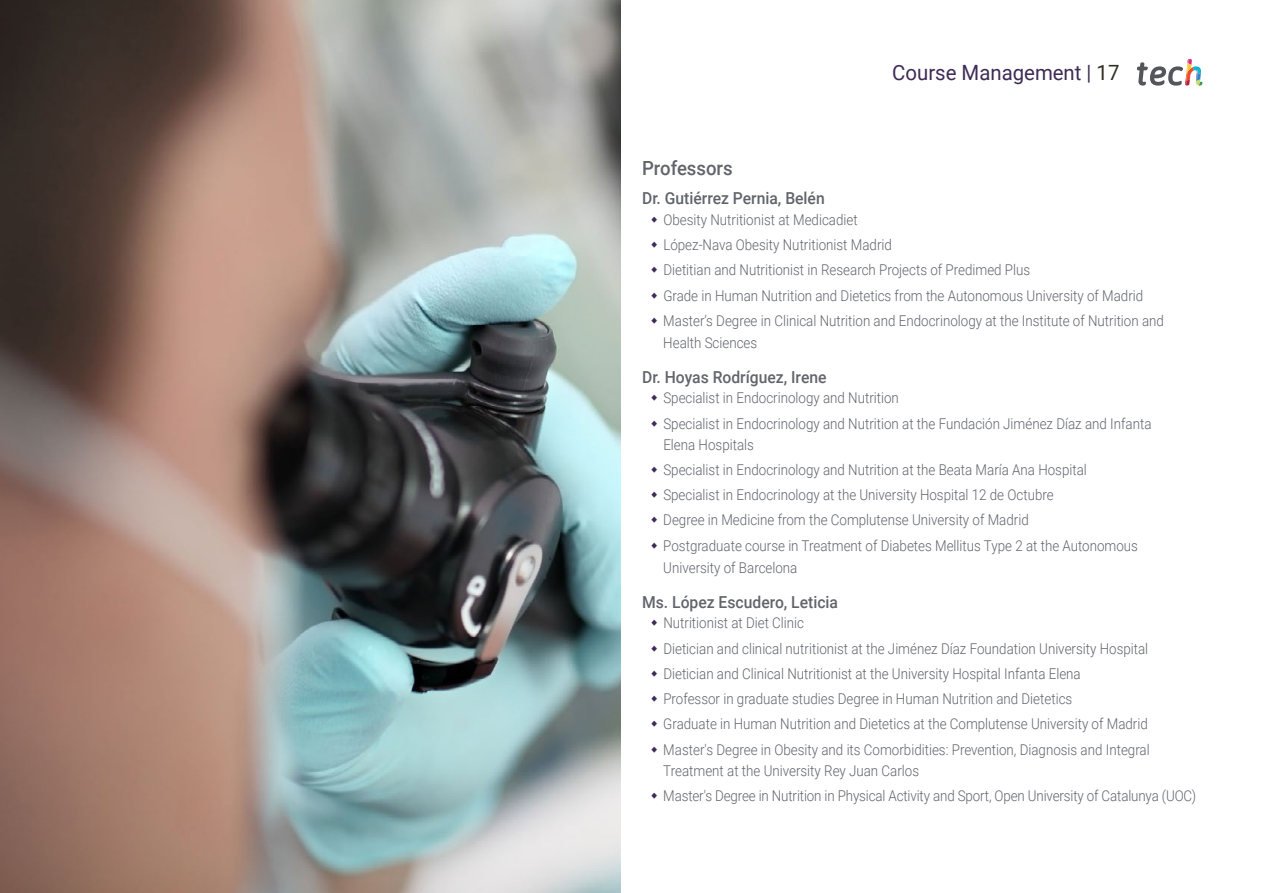
<style>
.page{position:relative;width:1263px;height:893px;background:#fff}
.page>*{position:absolute;margin:0;border:0;box-sizing:border-box;transform-origin:0 0}
.t1{font:21px "Roboto";color:#3e2b56}
.t2{font:500 19.5px "Roboto";color:#61646a;scale:.95 1}
.t3{font:500 16.5px "Roboto";color:#61646a;scale:.95 1}
.t4{font:300 14.85px/25.2px "Roboto";color:#61646a;scale:.9 1}
.s1{color:#312e20}
</style>
<div class="page">
<svg style="left:1137px;top:59px;width:65px;height:27px"></svg>
<img style="left:0;top:0;width:621px;height:893px">
<h1 class="t1" style="left:892px;top:57px;width:229px">Course Management | <span class="s1">17</span></h1>
<h2 class="t2" style="left:642px;top:154px;width:97px">Professors</h2>
<p class="t3" style="left:642px;top:187px;width:194px">Dr. Gutiérrez Pernia, Belén</p>
<p class="t4" style="left:663px;top:206px;width:558px">Obesity Nutritionist at Medicadiet<br>López-Nava Obesity Nutritionist Madrid<br>Dietitian and Nutritionist in Research Projects of Predimed Plus<br>Grade in Human Nutrition and Dietetics from the Autonomous University of Madrid Master’s Degree in Clinical Nutrition and Endocrinology at the Institute of Nutrition and</p>
<p class="t4" style="left:663px;top:330px;width:106px">Health Sciences</p>
<p class="t3" style="left:642px;top:365px;width:196px">Dr. Hoyas Rodríguez, Irene</p>
<p class="t4" style="left:663px;top:385px;width:544px">Specialist in Endocrinology and Nutrition<br>Specialist in Endocrinology and Nutrition at the Fundación Jiménez Díaz and Infanta</p>
<p class="t4" style="left:663px;top:431px;width:529px">Elena Hospitals<br>Specialist in Endocrinology and Nutrition at the Beata María Ana Hospital Specialist in Endocrinology at the University Hospital 12 de Octubre<br>Degree in Medicine from the Complutense University of Madrid<br>Postgraduate course in Treatment of Diabetes Mellitus Type 2 at the Autonomous</p>
<p class="t4" style="left:663px;top:555px;width:151px">University of Barcelona</p>
<p class="t3" style="left:642px;top:590px;width:208px">Ms. López Escudero, Leticia</p>
<p class="t4" style="left:663px;top:610px;width:542px">Nutritionist at Diet Clinic<br>Dietician and clinical nutritionist at the Jiménez Díaz Foundation University Hospital Dietician and Clinical Nutritionist at the University Hospital Infanta Elena<br>Professor in graduate studies Degree in Human Nutrition and Dietetics<br>Graduate in Human Nutrition and Dietetics at the Complutense University of Madrid Master's Degree in Obesity and its Comorbidities: Prevention, Diagnosis and Integral</p>
<p class="t4" style="left:663px;top:757px;width:594px">Treatment at the University Rey Juan Carlos<br>Master's Degree in Nutrition in Physical Activity and Sport, Open University of Catalunya (UOC)</p>
</div>
